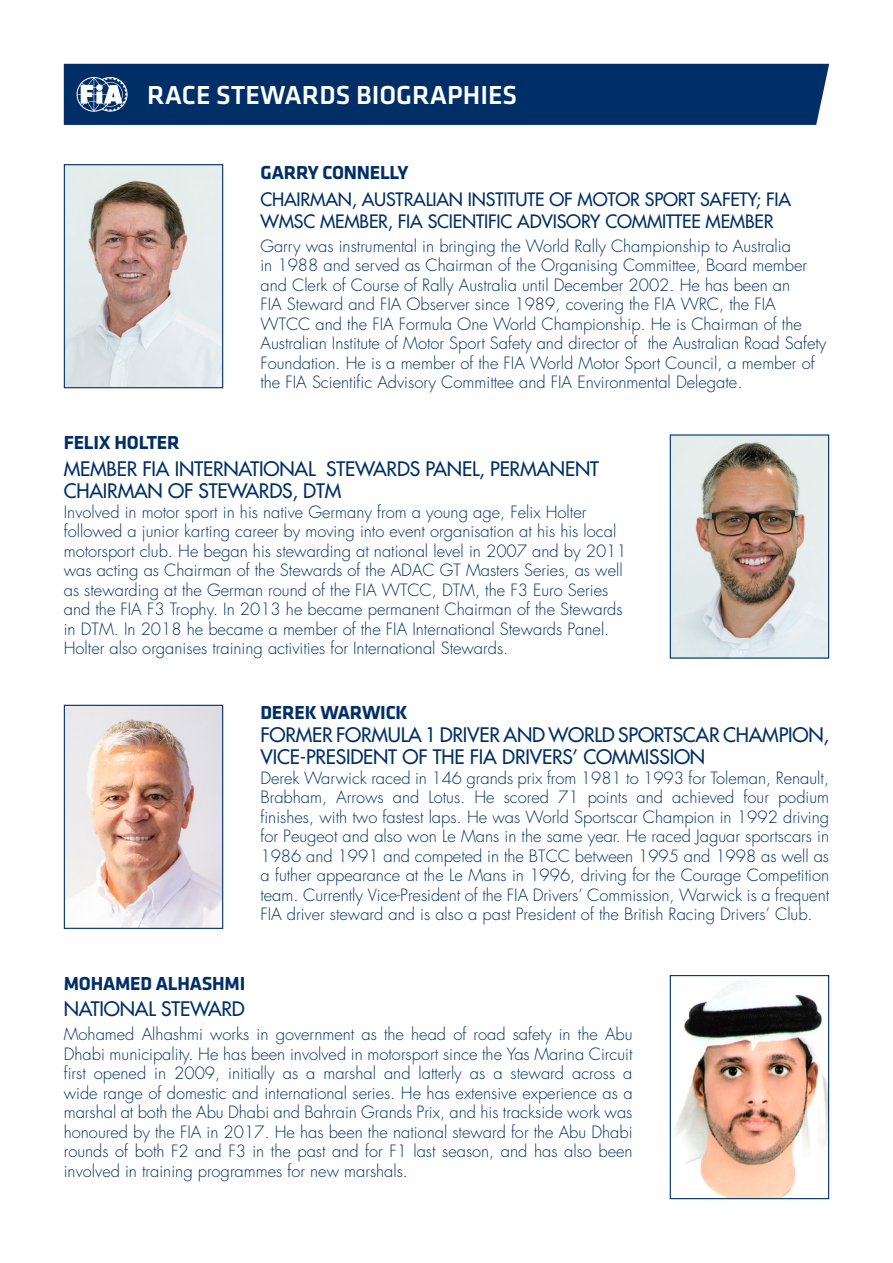
<style>
.page{position:relative;width:893px;height:1263px;background:#fff}
.page>*{position:absolute;margin:0;border:0;box-sizing:border-box;transform-origin:0 0}
.t1{font:500 27px "Klavika";color:#fff}
.t2{font:500 19.5px/22.5px "Futura Std";letter-spacing:-.01em;color:#002f67}
.t3{font:700 19.5px "Klavika";letter-spacing:-.01em;color:#002f67}
.t4{font:500 18px/22.5px "Futura Std";letter-spacing:-.01em;color:#002f67}
.t5{font:300 16.5px/19.5px "Futura Std";color:#002f67}
</style>
<div class="page">
<div style="left:64px;top:64px;width:765px;height:61px;background:#002f67"></div>
<svg style="left:77px;top:77px;width:51px;height:35px"></svg>
<img style="left:672px;top:436px;width:155px;height:221px">
<div style="left:670px;top:434px;width:159px;height:225px;border:1px solid #002f67"></div>
<img style="left:66px;top:166px;width:155px;height:220px">
<div style="left:64px;top:164px;width:159px;height:224px;border:1px solid #002f67"></div>
<img style="left:66px;top:707px;width:155px;height:220px">
<div style="left:64px;top:705px;width:159px;height:224px;border:1px solid #002f67"></div>
<img style="left:673px;top:980px;width:154px;height:217px">
<div style="left:670px;top:975px;width:159px;height:224px;border:1px solid #002f67"></div>
<h1 class="t1" style="left:147px;top:81px;width:372px">RACE STEWARDS BIOGRAPHIES</h1>
<p class="t3" style="left:260px;top:162px;width:150px">GARRY CONNELLY</p>
<p class="t4" style="left:260px;top:188px;width:532px">CHAIRMAN, AUSTRALIAN INSTITUTE OF MOTOR SPORT SAFETY; FIA<br>WMSC MEMBER, FIA SCIENTIFIC ADVISORY COMMITTEE MEMBER</p>
<p class="t5" style="left:260px;top:236px;width:568px">Garry was instrumental in bringing the World Rally Championship to Australia<br>in 1988 and served as Chairman of the Organising Committee, Board member and Clerk of Course of Rally Australia until December 2002. He has been an<br>FIA Steward and FIA Observer since 1989, covering the FIA WRC, the FIA WTCC and the FIA Formula One World Championship. He is Chairman of the Australian Institute of Motor Sport Safety and director of the Australian Road Safety Foundation. He is a member of the FIA World Motor Sport Council, a member of the FIA Scientific Advisory Committee and FIA Environmental Delegate.</p>
<p class="t3" style="left:64px;top:432px;width:117px">FELIX HOLTER</p>
<p class="t2" style="left:64px;top:457px;width:537px">MEMBER FIA INTERNATIONAL STEWARDS PANEL, PERMANENT<br>CHAIRMAN OF STEWARDS, DTM</p>
<p class="t5" style="left:64px;top:502px;width:564px">Involved in motor sport in his native Germany from a young age, Felix Holter followed a junior karting career by moving into event organisation at his his local motorsport club. He began his stewarding at national level in 2007 and by 2011 was acting as Chairman of the Stewards of the ADAC GT Masters Series, as well as stewarding at the German round of the FIA WTCC, DTM, the F3 Euro Series and the FIA F3 Trophy. In 2013 he became permanent Chairman of the Stewards in DTM. In 2018 he became a member of the FIA International Stewards Panel.<br>Holter also organises training activities for International Stewards.</p>
<p class="t3" style="left:260px;top:702px;width:149px">DEREK WARWICK</p>
<p class="t2" style="left:260px;top:723px;width:570px">FORMER FORMULA 1 DRIVER AND WORLD SPORTSCAR CHAMPION,<br>VICE-PRESIDENT OF THE FIA DRIVERS’ COMMISSION</p>
<p class="t5" style="left:260px;top:769px;width:570px;text-align:justify">Derek Warwick raced in 146 grands prix from 1981 to 1993 for Toleman, Renault, Brabham, Arrows and Lotus. He scored 71 points and achieved four podium finishes, with two fastest laps. He was World Sportscar Champion in 1992 driving for Peugeot and also won Le Mans in the same year. He raced Jaguar sportscars in 1986 and 1991 and competed in the BTCC between 1995 and 1998 as well as a futher appearance at the Le Mans in 1996, driving for the Courage Competition team. Currently Vice-President of the FIA Drivers’ Commission, Warwick is a frequent FIA driver steward and is also a past President of the British Racing Drivers’ Club.</p>
<p class="t3" style="left:64px;top:972px;width:183px">MOHAMED ALHASHMI</p>
<p class="t2" style="left:64px;top:998px;width:183px">NATIONAL STEWARD</p>
<p class="t5" style="left:64px;top:1025px;width:570px;text-align:justify">Mohamed Alhashmi works in government as the head of road safety in the Abu Dhabi municipality. He has been involved in motorsport since the Yas Marina Circuit first opened in 2009, initially as a marshal and latterly as a steward across a wide range of domestic and international series. He has extensive experience as a marshal at both the Abu Dhabi and Bahrain Grands Prix, and his trackside work was honoured by the FIA in 2017. He has been the national steward for the Abu Dhabi rounds of both F2 and F3 in the past and for F1 last season, and has also been involved in training programmes for new marshals.</p>
</div>
